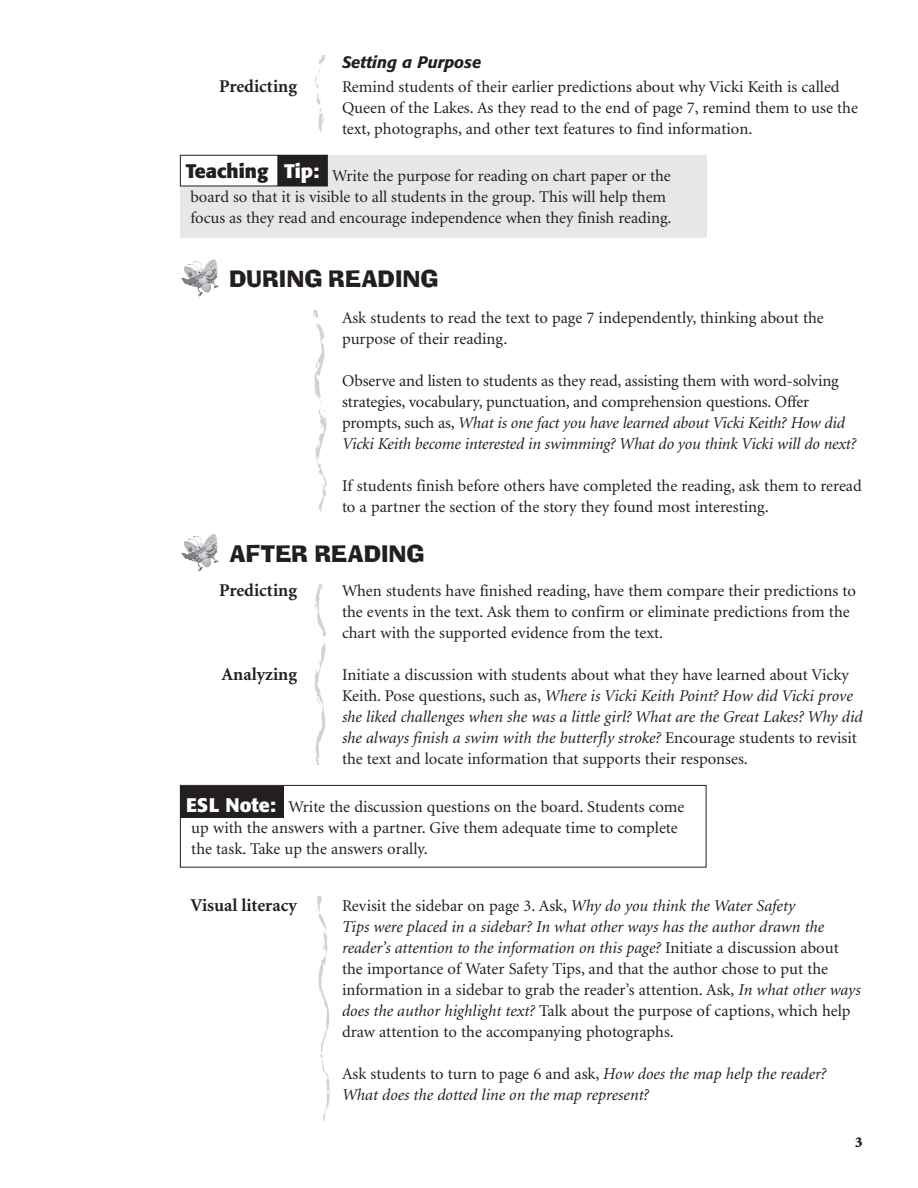
<style>
.page{position:relative;width:918px;height:1188px;background:#fff}
.page>*{position:absolute;margin:0;border:0;box-sizing:border-box;transform-origin:0 0}
.t1{font:22.5px "Neo Ad Lib";letter-spacing:.02em;color:#231f20}
.t2{font:700 18px "Minion";color:#231f20}
.t3{font:16.5px/21px "Minion";color:#231f20}
.t4{font:italic 16.5px/21px "Minion";color:#231f20}
.t5{font:italic 500 16.5px "Formata";color:#231f20}
.t6{font:900 15px "Minion";color:#231f20}
.s1{font-style:italic}
.s2{font-family:"Formata";font-weight:700;font-size:19.5px;color:#fff}
.s3{font-style:normal}
</style>
<div class="page">
<svg style="left:313px;top:56px;width:17px;height:1064px"></svg>
<div style="left:297px;top:512px;width:43px;height:72px;background:#fff"></div>
<div style="left:297px;top:134px;width:43px;height:176px;background:#fff"></div>
<img style="left:181px;top:259px;width:32px;height:27px">
<img style="left:181px;top:534px;width:32px;height:27px">
<div style="left:180px;top:155px;width:526px;height:82px;background:#e6e7e9"></div>
<div style="left:180px;top:155px;width:98px;height:31px;background:#fff"></div>
<div style="left:180px;top:155px;width:98px;height:31px;border:1px solid #231f20"></div>
<div style="left:279px;top:155px;width:48px;height:31px;background:#231f20"></div>
<div style="left:278px;top:155px;width:50px;height:31px;border:1px solid #231f20"></div>
<div style="left:297px;top:765px;width:43px;height:131px;background:#fff"></div>
<div style="left:181px;top:786px;width:103px;height:31px;background:#231f20"></div>
<div style="left:180px;top:785px;width:526px;height:83px;border:1px solid #231f20"></div>
<p class="t2" style="left:219px;top:79px;width:79px">Predicting</p>
<p class="t5" style="left:342px;top:55px;width:141px">Setting a Purpose</p>
<p class="t3" style="left:342px;top:77px;width:517px">Remind students of their earlier predictions about why Vicki Keith is called<br>Queen of the Lakes. As they read to the end of page 7, remind them to use the text, photographs, and other text features to find information.</p>
<p class="t3" style="left:186px;top:167px;width:487px"><sup>Teaching</sup> <sup>Tip:</sup> Write the purpose for reading on chart paper or the board so that it is visible to all students in the group. This will help them focus as they read and encourage independence when they finish reading.</p>
<h1 class="t1" style="left:230px;top:271px;width:210px">DURING READING</h1>
<p class="t3" style="left:342px;top:308px;width:483px">Ask students to read the text to page 7 independently, thinking about the purpose of their reading.</p>
<p class="t3" style="left:342px;top:371px;width:516px">Observe and listen to students as they read, assisting them with word-solving strategies, vocabulary, punctuation, and comprehension questions. Offer prompts, such as, <span class="s1">What is one fact you have learned about Vicki Keith? How did Vicki Keith become interested in swimming? What do you think Vicki will do next?</span></p>
<p class="t3" style="left:342px;top:476px;width:521px">If students finish before others have completed the reading, ask them to reread to a partner the section of the story they found most interesting.</p>
<h1 class="t1" style="left:230px;top:545px;width:196px">AFTER READING</h1>
<p class="t2" style="left:219px;top:584px;width:79px">Predicting</p>
<p class="t3" style="left:342px;top:581px;width:515px">When students have finished reading, have them compare their predictions to the events in the text. Ask them to confirm or eliminate predictions from the chart with the supported evidence from the text.</p>
<p class="t3" style="left:342px;top:665px;width:522px">Initiate a discussion with students about what they have learned about Vicky Keith. Pose questions, such as, <span class="s1">Where is Vicki Keith Point? How did Vicki prove she liked challenges when she was a little girl? What are the Great Lakes? Why did she always finish a swim with the butterfly stroke?</span> Encourage students to revisit the text and locate information that supports their responses.</p>
<p class="t2" style="left:222px;top:667px;width:77px">Analyzing</p>
<p class="t3" style="left:191px;top:798px;width:495px;text-indent:-5px"><span class="s2">ESL Note:</span> Write the discussion questions on the board. Students come up with the answers with a partner. Give them adequate time to complete the task. Take up the answers orally.</p>
<p class="t2" style="left:190px;top:898px;width:108px">Visual literacy</p>
<p class="t3" style="left:342px;top:896px;width:520px">Revisit the sidebar on page 3. Ask, <span class="s1">Why do you think the Water Safety<br>Tips were placed in a sidebar? In what other ways has the author drawn the reader’s attention to the information on this page?</span> Initiate a discussion about the importance of Water Safety Tips, and that the author chose to put the information in a sidebar to grab the reader’s attention. Ask<span class="s1">, In what other ways does the author highlight text?</span> Talk about the purpose of captions, which help draw attention to the accompanying photographs.</p>
<p class="t4" style="left:342px;top:1064px;width:486px"><span class="s3">Ask students to turn to page 6 and ask,</span> How does the map help the reader?<br>What does the dotted line on the map represent?</p>
<p class="t6" style="left:855px;top:1136px;width:9px">3</p>
</div>
